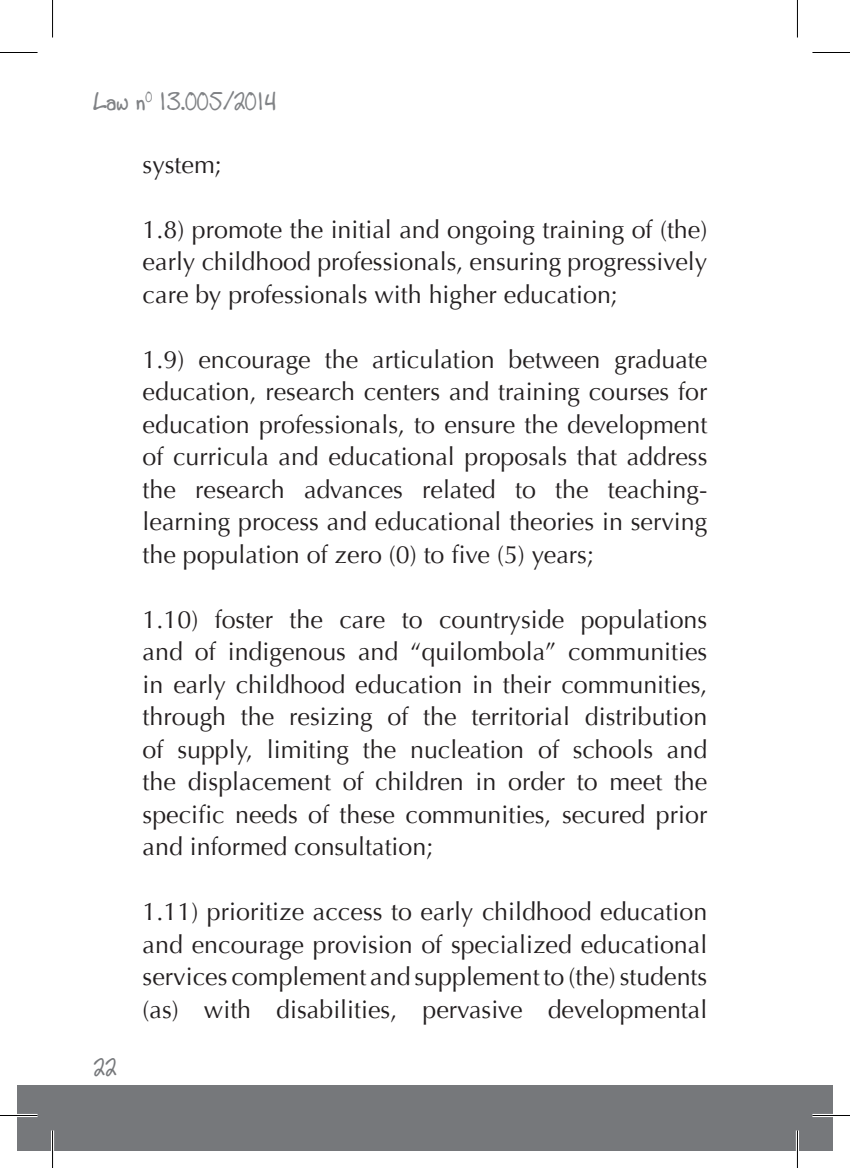
<style>
.page{position:relative;width:850px;height:1168px;background:#fff}
.page>*{position:absolute;margin:0;border:0;box-sizing:border-box;transform-origin:0 0}
.t1{font:25px/32.5px "Optima";color:#231f20;text-align:justify}
.t2{font:25px "Andrew Script";color:#808285}
.t3{font:25px "Andrew Script";color:#76787b}
</style>
<div class="page">
<div style="left:17px;top:1085px;width:815px;height:66px;background:#76787b"></div>
<hr style="left:0;top:1114px;width:38px;height:3px;background:#fff">
<hr style="left:812px;top:1114px;width:37px;height:3px;background:#fff">
<hr style="left:51px;top:1130px;width:3px;height:38px;background:#fff">
<hr style="left:795px;top:1130px;width:3px;height:38px;background:#fff">
<hr style="left:0;top:52px;width:38px;height:1px;background:#000">
<hr style="left:812px;top:52px;width:37px;height:1px;background:#000">
<hr style="left:0;top:1115px;width:38px;height:1px;background:#000">
<hr style="left:812px;top:1115px;width:37px;height:1px;background:#000">
<hr style="left:52px;top:0;width:1px;height:38px;background:#000">
<hr style="left:52px;top:1130px;width:1px;height:38px;background:#000">
<hr style="left:796px;top:0;width:1px;height:38px;background:#000">
<hr style="left:796px;top:1130px;width:1px;height:38px;background:#000">
<p class="t2" style="left:93px;top:87px;width:184px">Law n<sup>0</sup> 13.005/2014</p>
<p class="t1" style="left:142px;top:149px;width:81px">system;</p>
<p class="t1" style="left:142px;top:214px;width:566px">1.8) promote the initial and ongoing training of (the) early childhood professionals, ensuring progressively care by professionals with higher education;</p>
<p class="t1" style="left:142px;top:344px;width:566px">1.9) encourage the articulation between graduate education, research centers and training courses for education professionals, to ensure the development of curricula and educational proposals that address the research advances related to the teaching&shy;learning process and educational theories in serving the population of zero (0) to five (5) years;</p>
<p class="t1" style="left:142px;top:604px;width:566px">1.10) foster the care to countryside populations and of indigenous and “quilombola” communities in early childhood education in their communities, through the resizing of the territorial distribution of supply, limiting the nucleation of schools and the displacement of children in order to meet the specific needs of these communities, secured prior and informed consultation;</p>
<p class="t3" style="left:93px;top:1053px;width:25px">22</p>
<p class="t1" style="left:142px;top:896px;width:566px">1.11) prioritize access to early childhood education and encourage provision of specialized educational services complement and supplement to (the) students (as) with disabilities, pervasive developmental</p>
</div>
